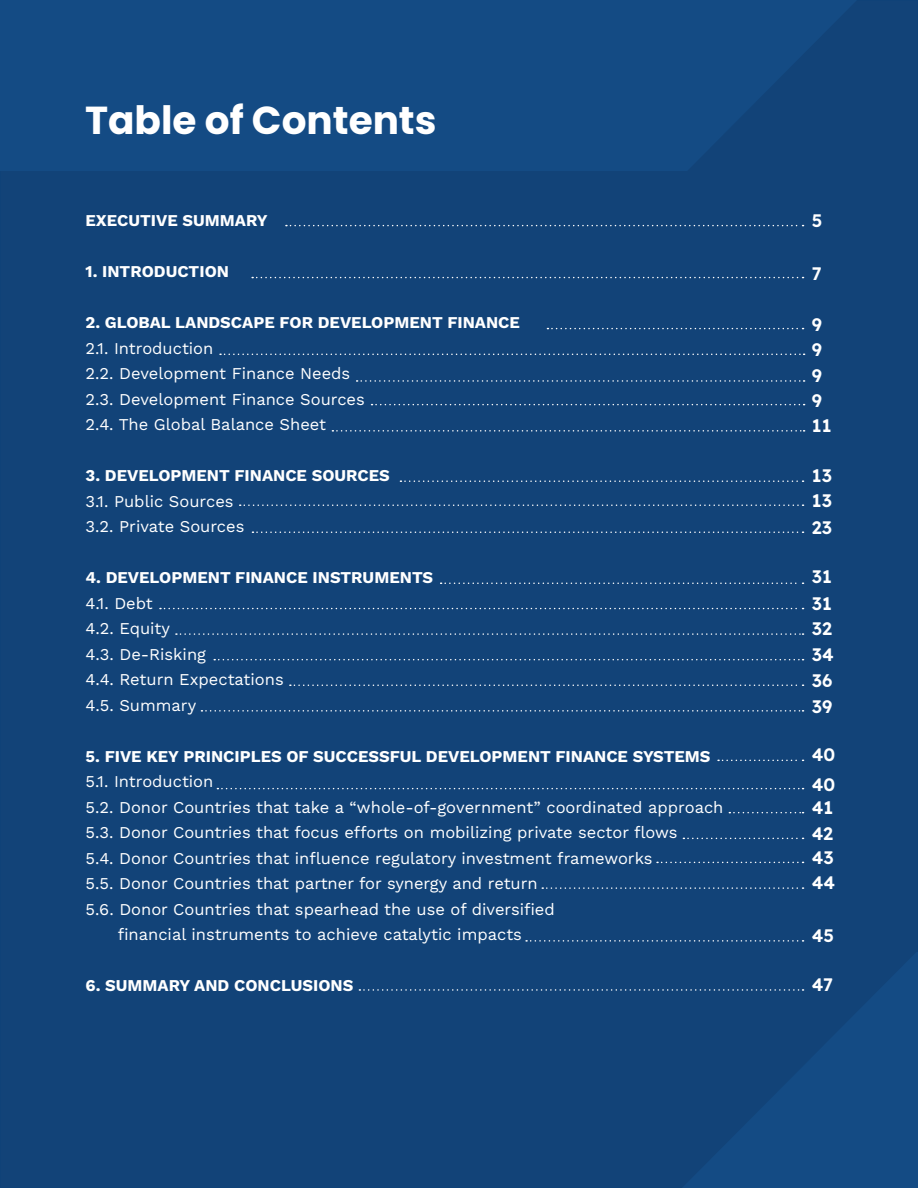
<style>
.page{position:relative;width:918px;height:1188px;background:#124378}
.page>*{position:absolute;margin:0;border:0;box-sizing:border-box;transform-origin:0 0}
.t1{font:700 39px "Poppins";color:#fff}
.t2{font:600 18px "Lexend Deca";color:#fff}
.t3{font:16.5px/25.5px "Work Sans";color:#fff;text-align:center}
.t4{font:700 16.5px "Work Sans";color:#fff}
</style>
<div class="page">
<svg style="left:0;top:0;width:856px;height:171px;fill:#144b84"></svg>
<svg style="left:286px;top:225px;width:518px;height:1px"></svg>
<svg style="left:252px;top:277px;width:552px;height:1px"></svg>
<svg style="left:547px;top:328px;width:257px;height:1px"></svg>
<svg style="left:240px;top:504px;width:564px;height:2px"></svg>
<svg style="left:252px;top:531px;width:552px;height:2px"></svg>
<svg style="left:160px;top:608px;width:644px;height:1px"></svg>
<svg style="left:176px;top:633px;width:628px;height:2px"></svg>
<svg style="left:214px;top:659px;width:590px;height:1px"></svg>
<svg style="left:290px;top:685px;width:514px;height:1px"></svg>
<svg style="left:201px;top:710px;width:603px;height:2px"></svg>
<svg style="left:718px;top:760px;width:86px;height:1px"></svg>
<svg style="left:441px;top:583px;width:363px;height:1px"></svg>
<svg style="left:217px;top:788px;width:587px;height:1px"></svg>
<svg style="left:359px;top:989px;width:323px;height:2px"></svg>
<svg style="left:683px;top:838px;width:121px;height:1px"></svg>
<svg style="left:657px;top:862px;width:147px;height:1px"></svg>
<svg style="left:729px;top:812px;width:75px;height:1px"></svg>
<svg style="left:542px;top:887px;width:262px;height:2px"></svg>
<svg style="left:526px;top:940px;width:278px;height:2px"></svg>
<svg style="left:400px;top:480px;width:404px;height:2px"></svg>
<svg style="left:220px;top:354px;width:585px;height:1px"></svg>
<svg style="left:357px;top:380px;width:448px;height:2px"></svg>
<svg style="left:372px;top:404px;width:433px;height:1px"></svg>
<svg style="left:332px;top:430px;width:473px;height:2px"></svg>
<svg style="left:682px;top:952px;width:236px;height:236px;fill:#144b84"></svg>
<p class="t1" style="left:85px;top:98px;width:353px">Table of Contents</p>
<p class="t4" style="left:86px;top:208px;width:184px">EXECUTIVE SUMMARY</p>
<p class="t4" style="left:86px;top:259px;width:145px">1. INTRODUCTION</p>
<p class="t4" style="left:86px;top:310px;width:436px">2. GLOBAL LANDSCAPE FOR DEVELOPMENT FINANCE</p>
<p class="t3" style="left:86px;top:335px;width:129px">2.1. Introduction</p>
<p class="t3" style="left:86px;top:360px;width:266px">2.2. Development Finance Needs</p>
<p class="t3" style="left:86px;top:386px;width:281px">2.3. Development Finance Sources</p>
<p class="t3" style="left:86px;top:411px;width:242px">2.4. The Global Balance Sheet</p>
<p class="t4" style="left:86px;top:463px;width:306px">3. DEVELOPMENT FINANCE SOURCES</p>
<p class="t3" style="left:86px;top:488px;width:149px">3.1. Public Sources</p>
<p class="t3" style="left:86px;top:513px;width:160px">3.2. Private Sources</p>
<p class="t4" style="left:86px;top:565px;width:349px">4. DEVELOPMENT FINANCE INSTRUMENTS</p>
<p class="t3" style="left:86px;top:590px;width:69px">4.1. Debt</p>
<p class="t3" style="left:86px;top:615px;width:86px">4.2. Equity</p>
<p class="t3" style="left:86px;top:641px;width:122px">4.3. De-Risking</p>
<p class="t3" style="left:86px;top:666px;width:200px">4.4. Return Expectations</p>
<p class="t3" style="left:86px;top:692px;width:112px">4.5. Summary</p>
<p class="t4" style="left:86px;top:744px;width:626px">5. FIVE KEY PRINCIPLES OF SUCCESSFUL DEVELOPMENT FINANCE SYSTEMS</p>
<p class="t3" style="left:86px;top:768px;width:129px">5.1. Introduction</p>
<p class="t3" style="left:86px;top:794px;width:639px">5.2. Donor Countries that take a “whole-of-government” coordinated approach</p>
<p class="t3" style="left:86px;top:819px;width:594px">5.3. Donor Countries that focus efforts on mobilizing private sector flows</p>
<p class="t3" style="left:86px;top:845px;width:569px">5.4. Donor Countries that influence regulatory investment frameworks</p>
<p class="t3" style="left:86px;top:870px;width:454px">5.5. Donor Countries that partner for synergy and return</p>
<p class="t3" style="left:86px;top:896px;width:471px">5.6. Donor Countries that spearhead the use of diversified financial instruments to achieve catalytic impacts</p>
<p class="t4" style="left:86px;top:973px;width:269px">6. SUMMARY AND CONCLUSIONS</p>
<p class="t2" style="left:812px;top:207px;width:12px">5</p>
<p class="t2" style="left:812px;top:261px;width:11px">7</p>
<p class="t2" style="left:812px;top:312px;width:12px">9</p>
<p class="t2" style="left:812px;top:337px;width:12px">9</p>
<p class="t2" style="left:812px;top:362px;width:12px">9</p>
<p class="t2" style="left:812px;top:387px;width:12px">9</p>
<p class="t2" style="left:812px;top:413px;width:21px">11</p>
<p class="t2" style="left:812px;top:462px;width:22px">13</p>
<p class="t2" style="left:812px;top:488px;width:22px">13</p>
<p class="t2" style="left:812px;top:515px;width:22px">23</p>
<p class="t2" style="left:812px;top:564px;width:22px">31</p>
<p class="t2" style="left:812px;top:590px;width:22px">31</p>
<p class="t2" style="left:812px;top:616px;width:22px">32</p>
<p class="t2" style="left:812px;top:641px;width:23px">34</p>
<p class="t2" style="left:812px;top:668px;width:22px">36</p>
<p class="t2" style="left:812px;top:693px;width:22px">39</p>
<p class="t2" style="left:812px;top:742px;width:25px">40</p>
<p class="t2" style="left:812px;top:771px;width:25px">40</p>
<p class="t2" style="left:812px;top:795px;width:23px">41</p>
<p class="t2" style="left:812px;top:820px;width:23px">42</p>
<p class="t2" style="left:812px;top:845px;width:23px">43</p>
<p class="t2" style="left:812px;top:870px;width:25px">44</p>
<p class="t2" style="left:812px;top:923px;width:24px">45</p>
<p class="t2" style="left:812px;top:971px;width:23px">47</p>
</div>
